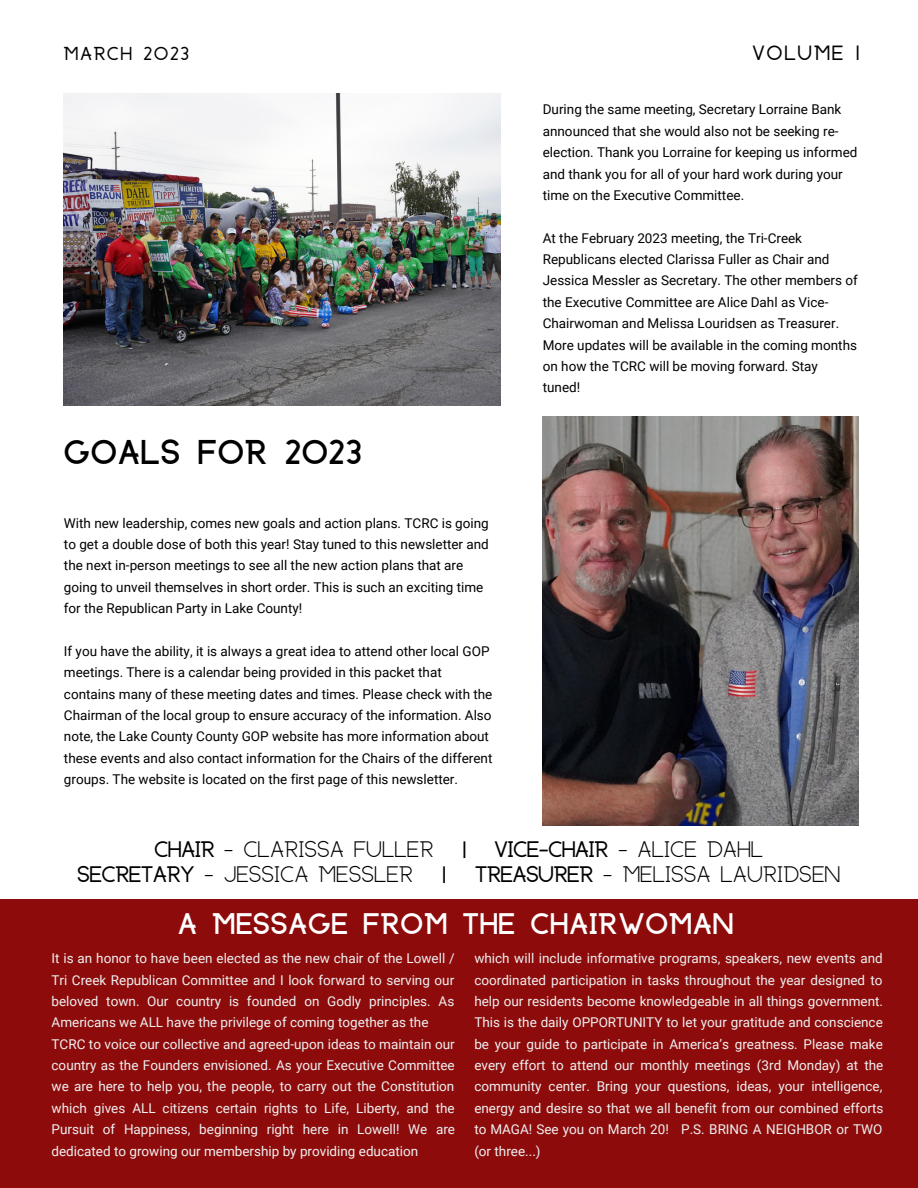
<style>
.page{position:relative;width:918px;height:1188px;background:#fff}
.page>*{position:absolute;margin:0;border:0;box-sizing:border-box;transform-origin:0 0}
.t1{font:900 27px "Anchorage";letter-spacing:.03em;color:#000}
.t2{font:900 23.4px "Anchorage";letter-spacing:.03em;color:#fff}
.t3{font:18px "Anchorage";color:#000}
.t4{font:700 18px "Anchorage";color:#000}
.t5{font:700 16.5px "Anchorage";letter-spacing:.14em;color:#000}
.t6{font:700 15px "Anchorage";letter-spacing:.14em;color:#000}
.t7{font:13.5px/21.3px "Roboto";color:#000}
.t8{font:13.5px/21.3px "Roboto";color:#efeff1}
.s1{font-weight:700}
.s2{font-weight:400}
</style>
<div class="page">
<img style="left:64px;top:94px;width:436px;height:312px">
<img style="left:543px;top:416px;width:316px;height:410px">
<div style="left:0;top:899px;width:918px;height:289px;background:#8d0c0b"></div>
<p class="t6" style="left:64px;top:47px;width:126px">MARCH 2023</p>
<p class="t5" style="left:752px;top:46px;width:108px">VOLUME 1</p>
<h1 class="t1" style="left:64px;top:440px;width:299px">GOALS FOR 2023</h1>
<p class="t7" style="left:64px;top:512px;width:426px">With new leadership, comes new goals and action plans. TCRC is going to get a double dose of both this year! Stay tuned to this newsletter and the next in-person meetings to see all the new action plans that are going to unveil themselves in short order. This is such an exciting time for the Republican Party in Lake County!</p>
<p class="t7" style="left:64px;top:641px;width:430px">If you have the ability, it is always a great idea to attend other local GOP meetings. There is a calendar being provided in this packet that contains many of these meeting dates and times. Please check with the Chairman of the local group to ensure accuracy of the information. Also note, the Lake County County GOP website has more information about these events and also contact information for the Chairs of the different groups. The website is located on the first page of this newsletter.</p>
<p class="t7" style="left:543px;top:99px;width:316px">During the same meeting, Secretary Lorraine Bank announced that she would also not be seeking re&shy;election. Thank you Lorraine for keeping us informed and thank you for all of your hard work during your time on the Executive Committee.</p>
<p class="t7" style="left:543px;top:227px;width:316px">At the February 2023 meeting, the Tri-Creek Republicans elected Clarissa Fuller as Chair and Jessica Messler as Secretary. The other members of the Executive Committee are Alice Dahl as Vice-Chairwoman and Melissa Louridsen as Treasurer.<br>More updates will be available in the coming months on how the TCRC will be moving forward. Stay tuned!</p>
<h3 class="t3" style="left:155px;top:841px;width:281px"><span class="s1">CHAIR</span> - CLARISSA FULLER</h3>
<h3 class="t4" style="left:463px;top:841px;width:4px">|</h3>
<h3 class="t4" style="left:494px;top:841px;width:271px">VICE-CHAIR <span class="s2">- ALICE DAHL</span></h3>
<h3 class="t3" style="left:78px;top:866px;width:337px"><span class="s1">SECRETARY</span> - JESSICA MESSLER</h3>
<h3 class="t4" style="left:443px;top:866px;width:4px">|</h3>
<h3 class="t3" style="left:475px;top:866px;width:367px"><span class="s1">TREASURER</span> - MELISSA LAURIDSEN</h3>
<h2 class="t2" style="left:178px;top:913px;width:557px">A MESSAGE FROM THE CHAIRWOMAN</h2>
<p class="t8" style="left:52px;top:948px;width:405px">It is an honor to have been elected as the new chair of the Lowell / Tri Creek Republican Committee and I look forward to serving our beloved town. Our country is founded on Godly principles. As Americans we ALL have the privilege of coming together as the TCRC to voice our collective and agreed-upon ideas to maintain our country as the Founders envisioned. As your Executive Committee we are here to help you, the people, to carry out the Constitution which gives ALL citizens certain rights to Life, Liberty, and the Pursuit of Happiness, beginning right here in Lowell! We are dedicated to growing our membership by providing education</p>
<p class="t8" style="left:474px;top:948px;width:411px;text-align:justify">which will include informative programs, speakers, new events and coordinated participation in tasks throughout the year designed to help our residents become knowledgeable in all things government.<br>This is the daily OPPORTUNITY to let your gratitude and conscience be your guide to participate in America’s greatness. Please make every effort to attend our monthly meetings (3rd Monday) at the community center. Bring your questions, ideas, your intelligence, energy and desire so that we all benefit from our combined efforts to MAGA! See you on March 20! P.S. BRING A NEIGHBOR or TWO (or three...)</p>
</div>
